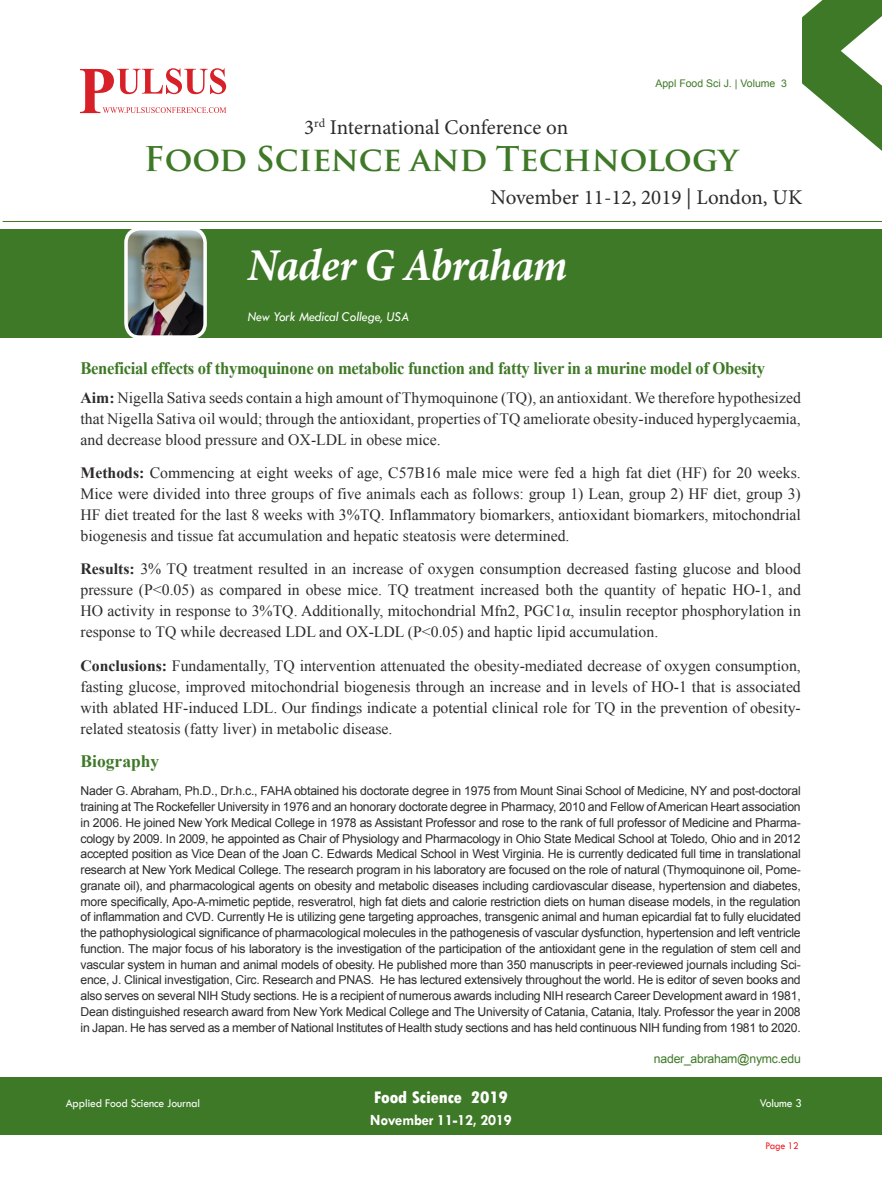
<style>
.page{position:relative;width:882px;height:1197px;background:#fff}
.page>*{position:absolute;margin:0;border:0;box-sizing:border-box;transform-origin:0 0}
.t1{font:italic 700 45.5px "Minion Pro";letter-spacing:-.015em;color:#fff;scale:.95 1}
.t2{font:700 33.25px "Trajan Pro";color:#3e7927}
.t3{font:21px "Minion Pro";color:#2e2b2c}
.Bio_Heading{font:700 17.5px "Times New Roman";letter-spacing:-.02em;color:#3e7927;scale:.95 1}
.t4{font:800 condensed 17.5px "Tw Cen";letter-spacing:-.01em;color:#fff;scale:1.1 1}
.Bio_Heading-2{font:700 17.5px "Times New Roman";color:#3e7927}
.Bio_Heading-3{font:15.75px/21px "Times New Roman";color:#2e2b2c;text-align:justify}
.t5{font:700 15.75px "Tw Cen";letter-spacing:-.01em;color:#fff;scale:.95 1}
.t6{font:italic 14px "Tw Cen";letter-spacing:-.01em;color:#fff;scale:.95 1}
.Biography{font:12.25px/15.8px "Arial";letter-spacing:-.02em;color:#2e2b2c;text-align:justify}
.t7{font:12.25px "Tw Cen";letter-spacing:-.01em;color:#fff;scale:.95 1}
.Biography-2{font:12.25px "Arial";letter-spacing:-.02em;color:#3e7927}
.t8{font:10.5px "Arial";color:#3e7927}
.t9{font:10.5px "Tw Cen";letter-spacing:-.02em;color:#ee1d23;scale:.95 1}
.s1{font-weight:700}
</style>
<div class="page">
<div style="left:0;top:1077px;width:882px;height:58px;background:#3e7927"></div>
<hr style="left:3px;top:221px;width:879px;height:1px;background:#3e7927">
<svg style="left:81px;top:68px;width:145px;height:45px"></svg>
<svg style="left:802px;top:0;width:80px;height:151px"></svg>
<div style="left:0;top:229px;width:882px;height:108px;background:#3e7927"></div>
<img style="left:129px;top:232px;width:73px;height:102px">
<div style="left:124px;top:227px;width:83px;height:112px;border:4px solid #fff;border-radius:14px"></div>
<h3 class="t3" style="left:304px;top:113px;width:265px">3<sup>rd</sup> International Conference on</h3>
<p class="t8" style="left:655px;top:76px;width:133px">Appl Food Sci J. | Volume 3</p>
<h2 class="t2" style="left:144px;top:138px;width:596px">Food Science and Technology</h2>
<h3 class="t3" style="left:491px;top:183px;width:313px">November 11-12, 2019 | London, UK</h3>
<p class="t1" style="left:247px;top:233px;width:339px">Nader G Abraham</p>
<p class="t6" style="left:247px;top:308px;width:172px">New York Medical College, USA</p>
<p class="Bio_Heading" style="left:81px;top:356px;width:722px">Beneficial effects of thymoquinone on metabolic function and fatty liver in a murine model of Obesity</p>
<p class="Bio_Heading-3" style="left:81px;top:387px;width:722px"><span class="s1">Aim:</span> Nigella Sativa seeds contain a high amount of Thymoquinone (TQ), an antioxidant. We therefore hypothesized that Nigella Sativa oil would; through the antioxidant, properties of TQ ameliorate obesity-induced hyperglycaemia, and decrease blood pressure and OX-LDL in obese mice.</p>
<p class="Bio_Heading-3" style="left:81px;top:462px;width:722px"><span class="s1">Methods:</span> Commencing at eight weeks of age, C57B16 male mice were fed a high fat diet (HF) for 20 weeks.<br>Mice were divided into three groups of five animals each as follows: group 1) Lean, group 2) HF diet, group 3)<br>HF diet treated for the last 8 weeks with 3%TQ. Inflammatory biomarkers, antioxidant biomarkers, mitochondrial biogenesis and tissue fat accumulation and hepatic steatosis were determined.</p>
<p class="Bio_Heading-3" style="left:81px;top:558px;width:722px"><span class="s1">Results:</span> 3% TQ treatment resulted in an increase of oxygen consumption decreased fasting glucose and blood pressure (P&lt;0.05) as compared in obese mice. TQ treatment increased both the quantity of hepatic HO-1, and HO activity in response to 3%TQ. Additionally, mitochondrial Mfn2, PGC1α, insulin receptor phosphorylation in response to TQ while decreased LDL and OX-LDL (P&lt;0.05) and haptic lipid accumulation.</p>
<p class="Bio_Heading-3" style="left:81px;top:655px;width:722px"><span class="s1">Conclusions:</span> Fundamentally, TQ intervention attenuated the obesity-mediated decrease of oxygen consumption, fasting glucose, improved mitochondrial biogenesis through an increase and in levels of HO-1 that is associated with ablated HF-induced LDL. Our findings indicate a potential clinical role for TQ in the prevention of obesity&shy;related steatosis (fatty liver) in metabolic disease.</p>
<p class="Bio_Heading-2" style="left:81px;top:749px;width:80px">Biography</p>
<p class="Biography" style="left:81px;top:783px;width:722px">Nader G. Abraham, Ph.D., Dr.h.c., FAHA obtained his doctorate degree in 1975 from Mount Sinai School of Medicine, NY and post-doctoral training at The Rockefeller University in 1976 and an honorary doctorate degree in Pharmacy, 2010 and Fellow of American Heart association in 2006. He joined New York Medical College in 1978 as Assistant Professor and rose to the rank of full professor of Medicine and Pharma&shy;cology by 2009. In 2009, he appointed as Chair of Physiology and Pharmacology in Ohio State Medical School at Toledo, Ohio and in 2012 accepted position as Vice Dean of the Joan C. Edwards Medical School in West Virginia. He is currently dedicated full time in translational research at New York Medical College. The research program in his laboratory are focused on the role of natural (Thymoquinone oil, Pome&shy;granate oil), and pharmacological agents on obesity and metabolic diseases including cardiovascular disease, hypertension and diabetes, more specifically, Apo-A-mimetic peptide, resveratrol, high fat diets and calorie restriction diets on human disease models, in the regulation of inflammation and CVD. Currently He is utilizing gene targeting approaches, transgenic animal and human epicardial fat to fully elucidated the pathophysiological significance of pharmacological molecules in the pathogenesis of vascular dysfunction, hypertension and left ventricle function. The major focus of his laboratory is the investigation of the participation of the antioxidant gene in the regulation of stem cell and vascular system in human and animal models of obesity. He published more than 350 manuscripts in peer-reviewed journals including Sci&shy;ence, J. Clinical investigation, Circ. Research and PNAS. He has lectured extensively throughout the world. He is editor of seven books and also serves on several NIH Study sections. He is a recipient of numerous awards including NIH research Career Development award in 1981, Dean distinguished research award from New York Medical College and The University of Catania, Catania, Italy. Professor the year in 2008 in Japan. He has served as a member of National Institutes of Health study sections and has held continuous NIH funding from 1981 to 2020.</p>
<p class="Biography-2" style="left:654px;top:1051px;width:148px">nader_abraham@nymc.edu</p>
<p class="t7" style="left:66px;top:1096px;width:143px">Applied Food Science Journal</p>
<h3 class="t4" style="left:374px;top:1087px;width:123px">Food Science 2019</h3>
<p class="t5" style="left:370px;top:1111px;width:151px">November 11-12, 2019</p>
<p class="t7" style="left:760px;top:1095px;width:46px">Volume 3</p>
<p class="t9" style="left:765px;top:1140px;width:37px">Page 12</p>
</div>
